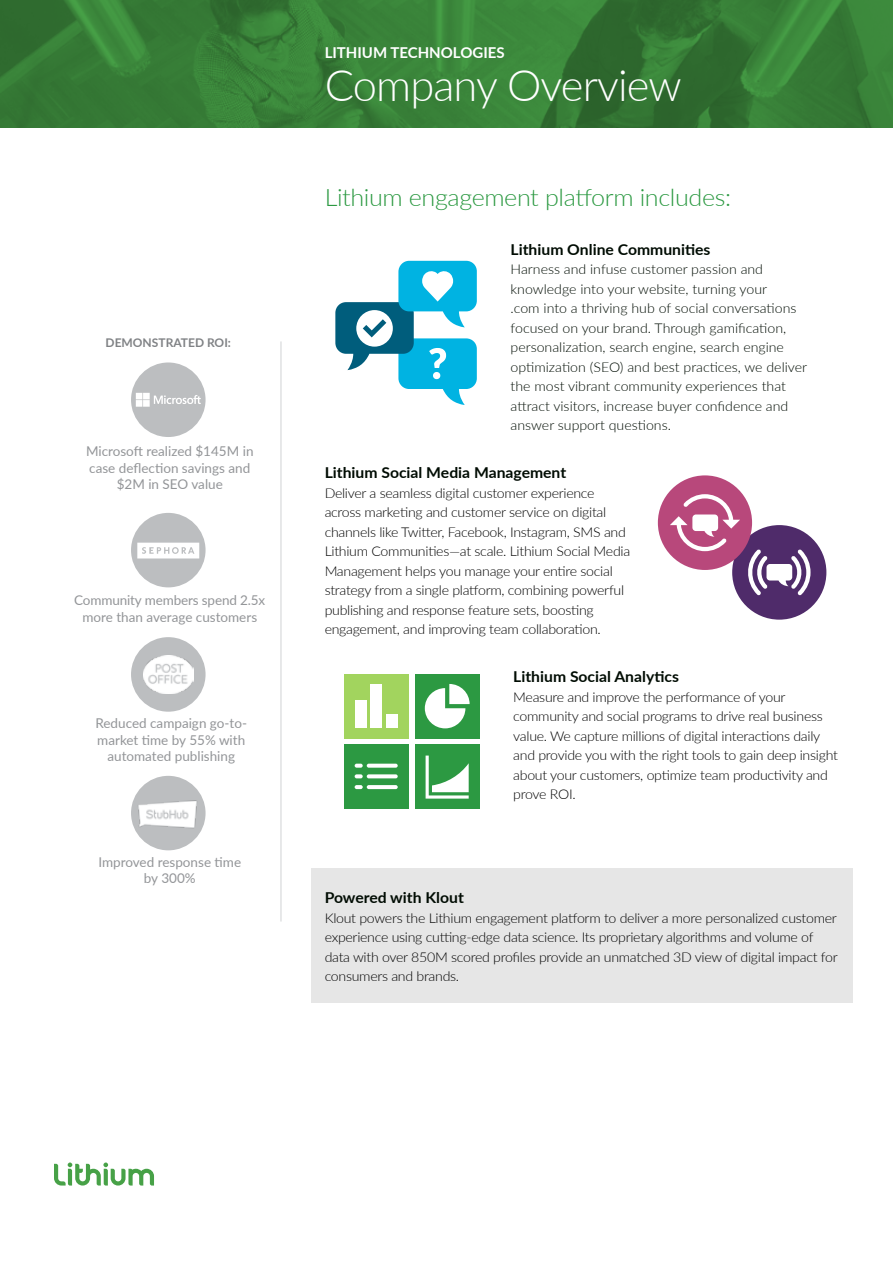
<style>
.page{position:relative;width:893px;height:1263px;background:#fff}
.page>*{position:absolute;margin:0;border:0;box-sizing:border-box;transform-origin:0 0}
.t1{font:300 43.5px "Lato";letter-spacing:-.02em;color:#fff}
.t2{font:300 24px "Lato";letter-spacing:-.015em;color:#2c9942;scale:1.05 1}
.t3{font:700 15px "Lato";color:#010c03;scale:1.05 1}
.t4{font:700 15px "Lato";color:#fff}
.t5{font:300 13.5px/19.5px "Lato";letter-spacing:-.02em;color:#000;scale:1.05 1}
.t6{font:300 13.5px/19.5px "Lato";color:#010c03;scale:1.05 1}
.t7{font:13.5px/16.5px "Lato";color:#939598;text-align:center}
.t8{font:700 12px "Lato";color:#808285}
</style>
<div class="page">
<img style="left:0;top:0;width:893px;height:127px">
<hr style="left:281px;top:341px;width:1px;height:580px;background:#d1d3d4">
<div style="left:131px;top:513px;width:75px;height:74px;background:#bcbec0;border-radius:50%"></div>
<svg style="left:137px;top:543px;width:62px;height:15px"></svg>
<div style="left:131px;top:362px;width:75px;height:75px;background:#bcbec0;border-radius:50%"></div>
<div style="left:131px;top:637px;width:75px;height:75px;background:#bcbec0;border-radius:50%"></div>
<div style="left:131px;top:776px;width:75px;height:74px;background:#bcbec0;border-radius:50%"></div>
<img style="left:131px;top:793px;width:74px;height:42px">
<img style="left:143px;top:656px;width:50px;height:37px">
<div style="left:732px;top:525px;width:94px;height:95px;background:#4f2b6a;border-radius:50%"></div>
<div style="left:658px;top:475px;width:94px;height:95px;background:#b8487b;border-radius:50%"></div>
<svg style="left:670px;top:494px;width:140px;height:101px"></svg>
<svg style="left:335px;top:261px;width:142px;height:144px"></svg>
<div style="left:344px;top:674px;width:64px;height:64px;background:#a2d45e"></div>
<div style="left:344px;top:744px;width:64px;height:64px;background:#2c9942"></div>
<div style="left:415px;top:674px;width:64px;height:64px;background:#2c9942"></div>
<div style="left:415px;top:744px;width:64px;height:64px;background:#2c9942"></div>
<div style="left:355px;top:700px;width:12px;height:28px;background:#fff"></div>
<div style="left:370px;top:685px;width:12px;height:43px;background:#fff"></div>
<div style="left:386px;top:714px;width:12px;height:14px;background:#fff"></div>
<svg style="left:425px;top:684px;width:45px;height:44px"></svg>
<svg style="left:426px;top:755px;width:43px;height:44px"></svg>
<svg style="left:355px;top:764px;width:43px;height:25px"></svg>
<div style="left:312px;top:869px;width:541px;height:134px;background:#e6e6e6"></div>
<svg style="left:136px;top:393px;width:65px;height:14px"></svg>
<svg style="left:54px;top:1162px;width:100px;height:23px"></svg>
<p class="t8" style="left:106px;top:334px;width:127px">DEMONSTRATED ROI:</p>
<p class="t7" style="left:86px;top:442px;width:169px">Microsoft realized $145M in case deflection savings and $2M in SEO value</p>
<p class="t7" style="left:74px;top:591px;width:193px">Community members spend 2.5x more than average customers</p>
<p class="t7" style="left:96px;top:714px;width:153px">Reduced campaign go-to&shy;market time by 55% with automated publishing</p>
<p class="t7" style="left:98px;top:853px;width:144px">Improved response time by 300%</p>
<p class="t4" style="left:325px;top:41px;width:181px">LITHIUM TECHNOLOGIES</p>
<h1 class="t1" style="left:325px;top:55px;width:359px">Company Overview</h1>
<h2 class="t2" style="left:325px;top:181px;width:389px">Lithium engagement platform includes:</h2>
<p class="t3" style="left:511px;top:238px;width:192px">Lithium Online Communities</p>
<p class="t6" style="left:511px;top:259px;width:284px">Harness and infuse customer passion and knowledge into your website, turning your<br>.com into a thriving hub of social conversations focused on your brand. Through gamification, personalization, search engine, search engine optimization (SEO) and best practices, we deliver the most vibrant community experiences that attract visitors, increase buyer confidence and answer support questions.</p>
<p class="t3" style="left:325px;top:462px;width:232px">Lithium Social Media Management</p>
<p class="t5" style="left:325px;top:483px;width:293px">Deliver a seamless digital customer experience across marketing and customer service on digital channels like Twitter, Facebook, Instagram, SMS and Lithium Communities—at scale. Lithium Social Media Management helps you manage your entire social strategy from a single platform, combining powerful publishing and response feature sets, boosting engagement, and improving team collaboration.</p>
<p class="t3" style="left:513px;top:666px;width:159px">Lithium Social Analytics</p>
<p class="t5" style="left:513px;top:687px;width:311px">Measure and improve the performance of your community and social programs to drive real business value. We capture millions of digital interactions daily and provide you with the right tools to gain deep insight about your customers, optimize team productivity and prove ROI.</p>
<p class="t3" style="left:325px;top:887px;width:134px">Powered with Klout</p>
<p class="t5" style="left:325px;top:907px;width:490px">Klout powers the Lithium engagement platform to deliver a more personalized customer experience using cutting-edge data science. Its proprietary algorithms and volume of data with over 850M scored profiles provide an unmatched 3D view of digital impact for consumers and brands.</p>
</div>
